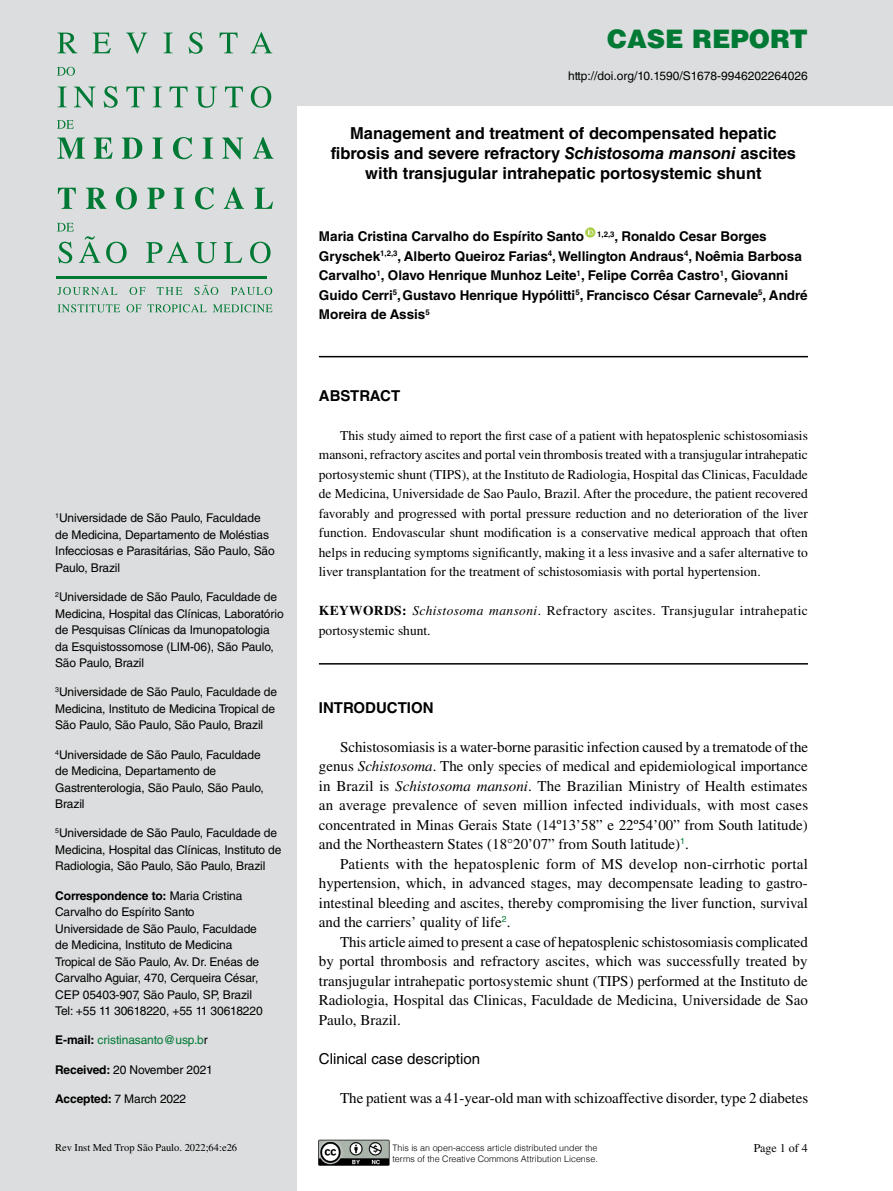
<style>
.page{position:relative;width:893px;height:1191px;background:#fff}
.page>*{position:absolute;margin:0;border:0;box-sizing:border-box;transform-origin:0 0}
.t1{font:900 25.5px "Helvetica LT Std";color:#007934}
.t2{font:700 16.5px/19.8px "Helvetica LT Std";color:#000;text-align:center}
.t3{font:15px/19.5px "Times LT Std";color:#000;text-align:justify}
.t4{font:15px "Helvetica LT Std";color:#000}
.t5{font:700 15px "Helvetica LT Std";color:#000}
.t6{font:13.5px/19.5px "Times LT Std";color:#000;text-align:justify}
.t7{font:700 13.5px/19.5px "Helvetica LT Std";color:#000}
.t8{font:13.5px/19.5px "Times LT Std";letter-spacing:.03em;color:#000}
.t9{font:12px/16.5px "Helvetica LT Std";letter-spacing:-.01em;color:#000}
.t10{font:12px "Helvetica LT Std";letter-spacing:-.01em;color:#007934}
.t11{font:12px "Times LT Std";color:#000}
.t12{font:10.5px "Times LT Std";color:#000}
.t13{font:300 8.85px/10.6px "Helvetica";color:#000}
.s1{font-style:italic}
.s2{font-weight:700}
.s3{font-weight:700;color:#000}
.s4{color:#000}
</style>
<div class="page">
<div style="left:0;top:0;width:297px;height:1191px;background:#dcddde"></div>
<div style="left:22px;top:0;width:871px;height:106px;background:#dcddde"></div>
<svg style="left:57px;top:33px;width:21px;height:20px"></svg>
<svg style="left:92px;top:33px;width:19px;height:20px"></svg>
<svg style="left:126px;top:33px;width:21px;height:21px"></svg>
<svg style="left:163px;top:33px;width:10px;height:20px"></svg>
<svg style="left:189px;top:32px;width:14px;height:22px"></svg>
<svg style="left:220px;top:33px;width:18px;height:20px"></svg>
<svg style="left:251px;top:32px;width:21px;height:21px"></svg>
<svg style="left:57px;top:87px;width:10px;height:20px"></svg>
<svg style="left:74px;top:87px;width:22px;height:21px"></svg>
<svg style="left:104px;top:86px;width:14px;height:22px"></svg>
<svg style="left:126px;top:87px;width:18px;height:20px"></svg>
<svg style="left:153px;top:87px;width:9px;height:20px"></svg>
<svg style="left:170px;top:87px;width:18px;height:20px"></svg>
<svg style="left:195px;top:87px;width:22px;height:21px"></svg>
<svg style="left:225px;top:87px;width:18px;height:20px"></svg>
<svg style="left:251px;top:86px;width:20px;height:22px"></svg>
<svg style="left:57px;top:137px;width:28px;height:22px"></svg>
<svg style="left:94px;top:137px;width:19px;height:22px"></svg>
<svg style="left:122px;top:137px;width:20px;height:22px"></svg>
<svg style="left:152px;top:137px;width:11px;height:22px"></svg>
<svg style="left:173px;top:137px;width:19px;height:22px"></svg>
<svg style="left:203px;top:137px;width:10px;height:22px"></svg>
<svg style="left:222px;top:137px;width:21px;height:22px"></svg>
<svg style="left:253px;top:137px;width:20px;height:22px"></svg>
<svg style="left:58px;top:188px;width:18px;height:21px"></svg>
<svg style="left:86px;top:188px;width:20px;height:21px"></svg>
<svg style="left:116px;top:187px;width:21px;height:22px"></svg>
<svg style="left:147px;top:188px;width:17px;height:21px"></svg>
<svg style="left:174px;top:188px;width:10px;height:21px"></svg>
<svg style="left:195px;top:187px;width:19px;height:22px"></svg>
<svg style="left:224px;top:187px;width:20px;height:22px"></svg>
<svg style="left:255px;top:188px;width:18px;height:21px"></svg>
<svg style="left:146px;top:242px;width:43px;height:21px"></svg>
<svg style="left:195px;top:242px;width:22px;height:21px"></svg>
<svg style="left:224px;top:242px;width:18px;height:21px"></svg>
<svg style="left:250px;top:242px;width:21px;height:21px"></svg>
<svg style="left:57px;top:223px;width:70px;height:40px"></svg>
<svg style="left:57px;top:120px;width:17px;height:9px"></svg>
<svg style="left:57px;top:67px;width:18px;height:9px"></svg>
<svg style="left:57px;top:287px;width:60px;height:8px"></svg>
<svg style="left:130px;top:287px;width:15px;height:8px"></svg>
<svg style="left:157px;top:287px;width:25px;height:8px"></svg>
<svg style="left:194px;top:285px;width:24px;height:10px"></svg>
<svg style="left:231px;top:287px;width:41px;height:8px"></svg>
<svg style="left:58px;top:304px;width:62px;height:8px"></svg>
<svg style="left:127px;top:304px;width:14px;height:8px"></svg>
<svg style="left:147px;top:304px;width:60px;height:8px"></svg>
<svg style="left:213px;top:304px;width:59px;height:8px"></svg>
<hr style="left:56px;top:276px;width:210px;height:2px;background:#007934">
<img style="left:319px;top:1139px;width:70px;height:26px">
<hr style="left:319px;top:356px;width:489px;height:1px;background:#000">
<hr style="left:319px;top:663px;width:489px;height:1px;background:#000">
<svg style="left:585px;top:227px;width:10px;height:10px"></svg>
<svg style="left:588px;top:229px;width:5px;height:6px"></svg>
<h1 class="t1" style="left:607px;top:22px;width:202px">CASE REPORT</h1>
<p class="t9" style="left:568px;top:67px;width:241px">http://doi.org/10.1590/S1678-9946202264026</p>
<p class="t2" style="left:331px;top:123px;width:467px">Management and treatment of decompensated hepatic fibrosis and severe refractory <span class="s1">Schistosoma mansoni</span> ascites with transjugular intrahepatic portosystemic shunt</p>
<p class="t9" style="left:55px;top:510px;width:221px"><sup>1</sup>Universidade de São Paulo, Faculdade de Medicina, Departamento de Moléstias Infecciosas e Parasitárias, São Paulo, São Paulo, Brazil</p>
<p class="t9" style="left:55px;top:588px;width:230px"><sup>2</sup>Universidade de São Paulo, Faculdade de Medicina, Hospital das Clínicas, Laboratório de Pesquisas Clínicas da Imunopatologia da Esquistossomose (LIM-06), São Paulo, São Paulo, Brazil</p>
<p class="t9" style="left:55px;top:684px;width:223px"><sup>3</sup>Universidade de São Paulo, Faculdade de<br>Medicina, Instituto de Medicina Tropical de<br>São Paulo, São Paulo, São Paulo, Brazil</p>
<p class="t9" style="left:55px;top:746px;width:210px"><sup>4</sup>Universidade de São Paulo, Faculdade de Medicina, Departamento de<br>Gastrenterologia, São Paulo, São Paulo,<br>Brazil</p>
<p class="t9" style="left:55px;top:825px;width:228px"><sup>5</sup>Universidade de São Paulo, Faculdade de<br>Medicina, Hospital das Clínicas, Instituto de<br>Radiologia, São Paulo, São Paulo, Brazil</p>
<p class="t9" style="left:55px;top:887px;width:209px"><span class="s2">Correspondence to:</span> Maria Cristina Carvalho do Espírito Santo Universidade de São Paulo, Faculdade de Medicina, Instituto de Medicina Tropical de São Paulo, Av. Dr. Enéas de Carvalho Aguiar, 470, Cerqueira César, CEP 05403‑907, São Paulo, SP, Brazil Tel: +55 11 30618220, +55 11 30618220</p>
<p class="t10" style="left:55px;top:1033px;width:154px"><span class="s3">E-mail:</span> cristinasanto@usp.b<span class="s4">r</span></p>
<p class="t9" style="left:55px;top:1061px;width:159px"><span class="s2">Received:</span> 20 November 2021</p>
<p class="t9" style="left:55px;top:1090px;width:133px"><span class="s2">Accepted:</span> 7 March 2022</p>
<p class="t7" style="left:319px;top:226px;width:490px">Maria Cristina Carvalho do Espírito Santo <sup>1,2,3</sup>, Ronaldo Cesar Borges Gryschek<sup>1,2,3</sup>, Alberto Queiroz Farias<sup>4</sup>, Wellington Andraus<sup>4</sup>, Noêmia Barbosa Carvalho<sup>1</sup>, Olavo Henrique Munhoz Leite<sup>1</sup>, Felipe Corrêa Castro<sup>1</sup>, Giovanni Guido Cerri<sup>5</sup>,Gustavo Henrique Hypólitti<sup>5</sup>, Francisco César Carnevale<sup>5</sup>, André Moreira de Assis<sup>5</sup></p>
<p class="t5" style="left:319px;top:386px;width:83px">ABSTRACT</p>
<p class="t6" style="left:319px;top:425px;width:491px;text-indent:21px">This study aimed to report the first case of a patient with hepatosplenic schistosomiasis mansoni, refractory ascites and portal vein thrombosis treated with a transjugular intrahepatic portosystemic shunt (TIPS), at the Instituto de Radiologia, Hospital das Clinicas, Faculdade de Medicina, Universidade de Sao Paulo, Brazil. After the procedure, the patient recovered favorably and progressed with portal pressure reduction and no deterioration of the liver function. Endovascular shunt modification is a conservative medical approach that often helps in reducing symptoms significantly, making it a less invasive and a safer alternative to liver transplantation for the treatment of schistosomiasis with portal hypertension.</p>
<p class="t8" style="left:319px;top:601px;width:490px"><span class="s2">KEYWORDS:</span> <span class="s1">Schistosoma mansoni</span>. Refractory ascites. Transjugular intrahepatic portosystemic shunt.</p>
<p class="t5" style="left:319px;top:698px;width:116px">INTRODUCTION</p>
<p class="t3" style="left:319px;top:737px;width:491px;text-indent:21px">Schistosomiasis is a water-borne parasitic infection caused by a trematode of the genus <span class="s1">Schistosoma</span>. The only species of medical and epidemiological importance in Brazil is <span class="s1">Schistosoma mansoni</span>. The Brazilian Ministry of Health estimates an average prevalence of seven million infected individuals, with most cases concentrated in Minas Gerais State (14º13’58” e 22º54’00” from South latitude) and the Northeastern States (18°20’07” from South latitude)<sup>1</sup>.</p>
<p class="t3" style="left:319px;top:854px;width:491px;text-indent:21px">Patients with the hepatosplenic form of MS develop non-cirrhotic portal hypertension, which, in advanced stages, may decompensate leading to gastro&shy;intestinal bleeding and ascites, thereby compromising the liver function, survival and the carriers’ quality of life<sup>2</sup>.</p>
<p class="t3" style="left:319px;top:932px;width:491px;text-indent:21px">This article aimed to present a case of hepatosplenic schistosomiasis complicated by portal thrombosis and refractory ascites, which was successfully treated by transjugular intrahepatic portosystemic shunt (TIPS) performed at the Instituto de Radiologia, Hospital das Clinicas, Faculdade de Medicina, Universidade de Sao Paulo, Brazil.</p>
<p class="t4" style="left:319px;top:1050px;width:163px">Clinical case description</p>
<p class="t3" style="left:340px;top:1088px;width:470px">The patient was a 41-year-old man with schizoaffective disorder, type 2 diabetes</p>
<p class="t12" style="left:55px;top:1142px;width:183px">Rev Inst Med Trop São Paulo. 2022;64:e26</p>
<p class="t11" style="left:754px;top:1141px;width:56px">Page 1 of 4</p>
<p class="t13" style="left:392px;top:1142px;width:207px">This is an open-access article distributed under the terms of the Creative Commons Attribution License.</p>
</div>
